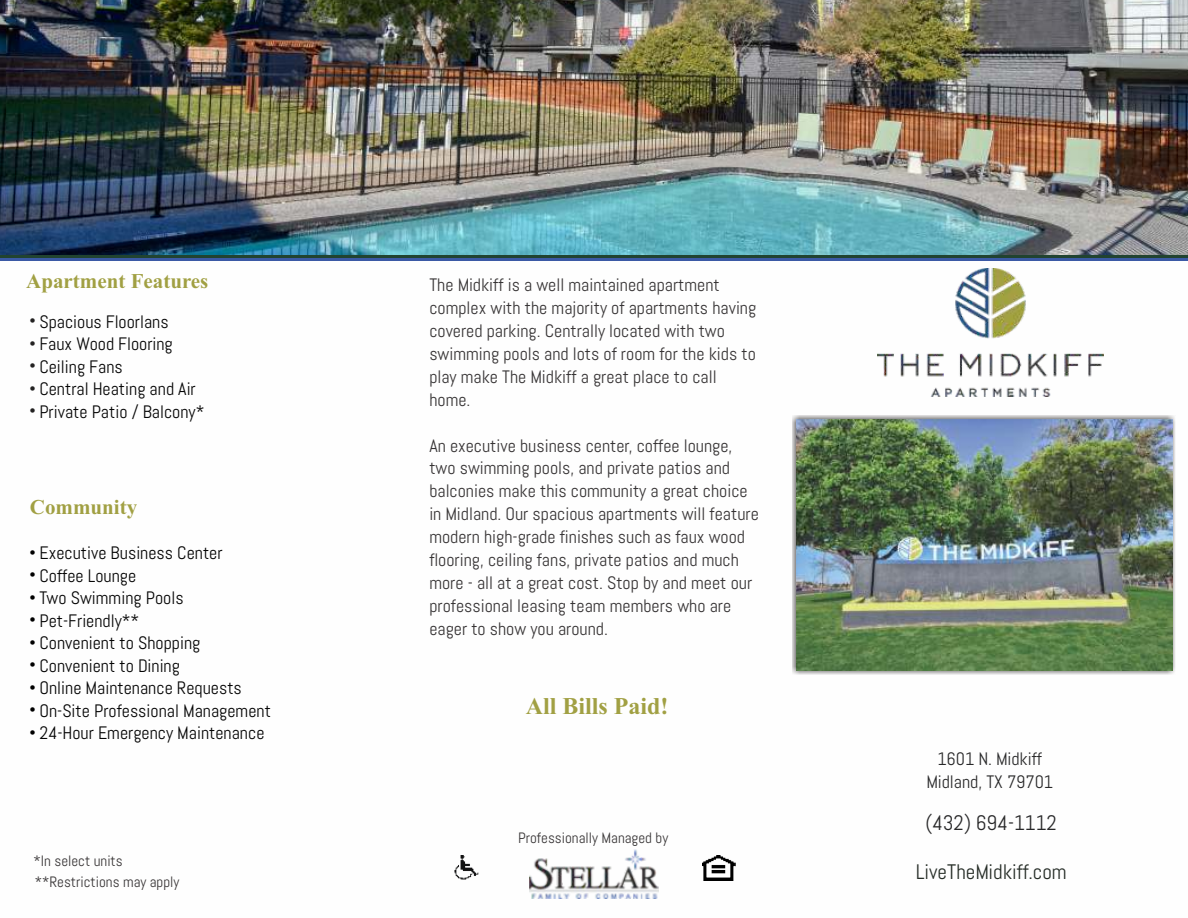
<style>
.page{position:relative;width:1188px;height:918px;background:#fff}
.page>*{position:absolute;margin:0;border:0;box-sizing:border-box;transform-origin:0 0}
.t1{font:700 24px "Times New Roman";color:#a1a043}
.t2{font:700 21px "Times New Roman";color:#a1a043}
.t3{font:21px "Abel";color:#262d27}
.t4{font:21px "Abel";color:#282829}
.t5{font:18px/23px "Abel";color:#373435}
.t6{font:18px/22.5px "Abel";color:#050505}
.t7{font:18px/23px "Abel";color:#282829;text-align:center}
.t8{font:15px "Abel";color:#373435}
</style>
<div class="page">
<img style="left:703px;top:856px;width:33px;height:24px">
<img style="left:454px;top:856px;width:25px;height:24px">
<img style="left:529px;top:850px;width:130px;height:49px">
<img style="left:877px;top:269px;width:226px;height:128px">
<img style="left:0;top:0;width:1188px;height:256px">
<svg style="left:0;top:256px;width:1188px;height:3px;background:#294a57"></svg>
<hr style="left:0;top:259px;width:1188px;height:2px;background:#3b59a5">
<img style="left:793px;top:416px;width:382px;height:258px">
<img style="left:797px;top:419px;width:375px;height:251px">
<p class="t2" style="left:26px;top:274px;width:184px">Apartment Features</p>
<p class="t6" style="left:39px;top:310px;width:167px">Spacious Floorlans<br>Faux Wood Flooring<br>Ceiling Fans<br>Central Heating and Air<br>Private Patio / Balcony*</p>
<p class="t2" style="left:30px;top:500px;width:109px">Community</p>
<p class="t6" style="left:39px;top:542px;width:233px">Executive Business Center<br>Coffee Lounge<br>Two Swimming Pools<br>Pet-Friendly**<br>Convenient to Shopping<br>Convenient to Dining<br>Online Maintenance Requests<br>On-Site Professional Management<br>24-Hour Emergency Maintenance</p>
<p class="t8" style="left:34px;top:852px;width:91px">*In select units</p>
<p class="t8" style="left:35px;top:872px;width:146px">**Restrictions may apply</p>
<p class="t5" style="left:429px;top:273px;width:328px">The Midkiff is a well maintained apartment complex with the majority of apartments having covered parking. Centrally located with two swimming pools and lots of room for the kids to play make The Midkiff a great place to call home.</p>
<p class="t5" style="left:429px;top:434px;width:331px">An executive business center, coffee lounge, two swimming pools, and private patios and balconies make this community a great choice in Midland. Our spacious apartments will feature modern high-grade finishes such as faux wood flooring, ceiling fans, private patios and much more - all at a great cost. Stop by and meet our professional leasing team members who are eager to show you around.</p>
<h1 class="t1" style="left:526px;top:698px;width:144px">All Bills Paid!</h1>
<p class="t8" style="left:518px;top:828px;width:152px">Professionally Managed by</p>
<p class="t7" style="left:926px;top:748px;width:128px">1601 N. Midkiff<br>Midland, TX 79701</p>
<p class="t4" style="left:925px;top:809px;width:133px">(432) 694-1112</p>
<p class="t3" style="left:916px;top:859px;width:153px">LiveTheMidkiff.com</p>
</div>
